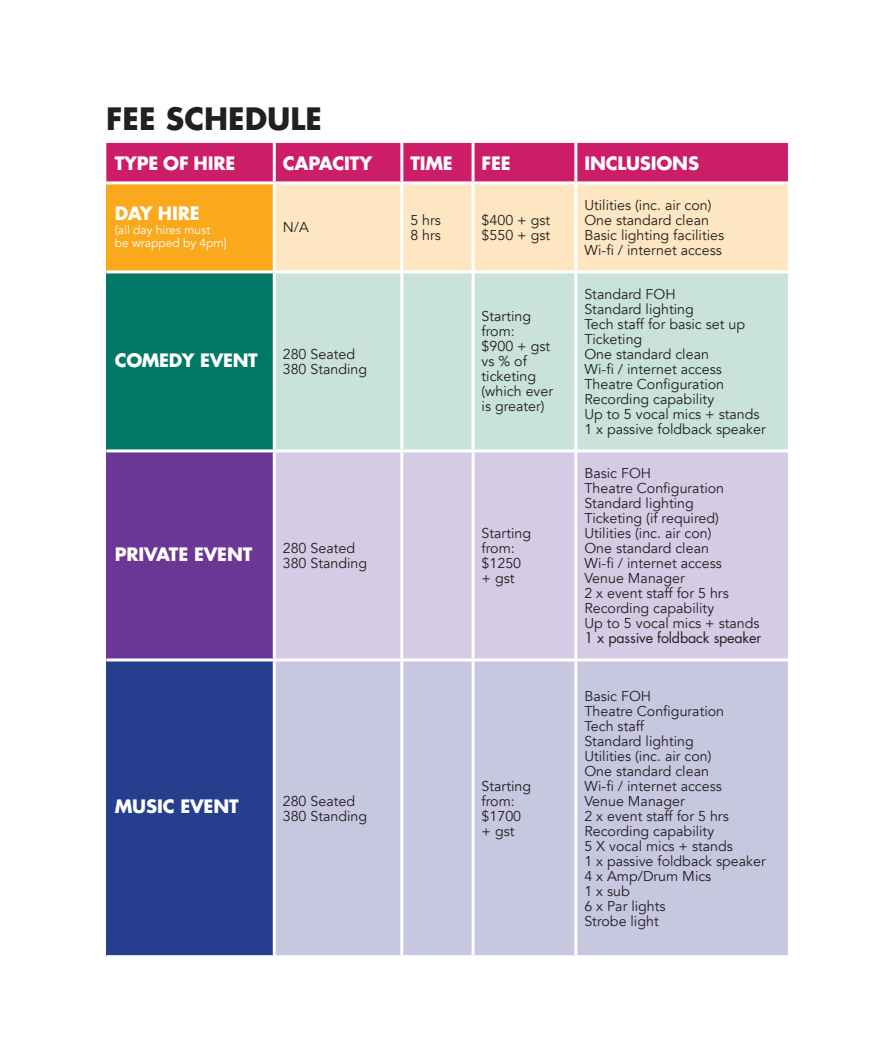
<style>
.page{position:relative;width:893px;height:1063px;background:#fff}
.page>*{position:absolute;margin:0;border:0;box-sizing:border-box;transform-origin:0 0}
.t1{font:700 30px "Futura";color:#231f20}
.t2{font:700 18px "Futura";letter-spacing:-.01em;color:#fff}
.t3{font:14.25px/15px "Avenir";color:#231f20}
.t4{font:14.25px "Futura";letter-spacing:-.01em;color:#231f20}
.t5{font:12px/13.5px "Avenir";color:#fff}
.s1{font-family:"Futura"}
</style>
<div class="page">
<div style="left:106px;top:143px;width:682px;height:38px;background:#cd1c68"></div>
<div style="left:106px;top:183px;width:168px;height:89px;background:#f9a91b"></div>
<div style="left:276px;top:184px;width:512px;height:86px;background:#fee6c2"></div>
<div style="left:106px;top:272px;width:168px;height:179px;background:#007866"></div>
<div style="left:276px;top:273px;width:512px;height:176px;background:#cae2dc"></div>
<div style="left:106px;top:451px;width:168px;height:209px;background:#6c3696"></div>
<div style="left:276px;top:452px;width:512px;height:206px;background:#d5cbe4"></div>
<div style="left:106px;top:660px;width:168px;height:297px;background:#253f8e"></div>
<div style="left:276px;top:661px;width:512px;height:294px;background:#c7c7e0"></div>
<hr style="left:273px;top:143px;width:3px;height:38px;background:#fff">
<hr style="left:400px;top:143px;width:3px;height:38px;background:#fff">
<hr style="left:472px;top:143px;width:3px;height:38px;background:#fff">
<hr style="left:574px;top:143px;width:3px;height:38px;background:#fff">
<hr style="left:106px;top:181px;width:168px;height:3px;background:#fff">
<hr style="left:106px;top:270px;width:168px;height:3px;background:#fff">
<hr style="left:106px;top:449px;width:168px;height:3px;background:#fff">
<hr style="left:106px;top:658px;width:168px;height:3px;background:#fff">
<hr style="left:106px;top:955px;width:168px;height:3px;background:#fff">
<hr style="left:273px;top:184px;width:3px;height:86px;background:#fff">
<hr style="left:400px;top:184px;width:3px;height:86px;background:#fff">
<hr style="left:472px;top:184px;width:3px;height:86px;background:#fff">
<hr style="left:574px;top:184px;width:3px;height:86px;background:#fff">
<hr style="left:273px;top:273px;width:3px;height:176px;background:#fff">
<hr style="left:400px;top:273px;width:3px;height:176px;background:#fff">
<hr style="left:472px;top:273px;width:3px;height:176px;background:#fff">
<hr style="left:574px;top:273px;width:3px;height:176px;background:#fff">
<hr style="left:273px;top:452px;width:3px;height:206px;background:#fff">
<hr style="left:400px;top:452px;width:3px;height:206px;background:#fff">
<hr style="left:472px;top:452px;width:3px;height:206px;background:#fff">
<hr style="left:574px;top:452px;width:3px;height:206px;background:#fff">
<hr style="left:273px;top:661px;width:3px;height:294px;background:#fff">
<hr style="left:400px;top:661px;width:3px;height:294px;background:#fff">
<hr style="left:472px;top:661px;width:3px;height:294px;background:#fff">
<hr style="left:574px;top:661px;width:3px;height:294px;background:#fff">
<p class="t1" style="left:106px;top:98px;width:217px">FEE SCHEDULE</p>
<p class="t2" style="left:115px;top:151px;width:122px">TYPE OF HIRE</p>
<p class="t2" style="left:283px;top:151px;width:91px">CAPACITY</p>
<p class="t2" style="left:410px;top:151px;width:44px">TIME</p>
<p class="t2" style="left:482px;top:151px;width:31px">FEE</p>
<p class="t2" style="left:584px;top:151px;width:116px">INCLUSIONS</p>
<p class="t2" style="left:115px;top:201px;width:86px">DAY HIRE</p>
<p class="t5" style="left:115px;top:223px;width:114px">(all day hires must be wrapped by 4pm<span class="s1">)</span></p>
<p class="t3" style="left:283px;top:220px;width:28px">N/A</p>
<p class="t3" style="left:584px;top:198px;width:129px">Utilities (inc. air con)</p>
<p class="t3" style="left:584px;top:213px;width:126px">One standard clean</p>
<p class="t3" style="left:584px;top:228px;width:141px">Basic lighting facilities</p>
<p class="t3" style="left:584px;top:243px;width:139px">Wi-fi / internet access</p>
<p class="t3" style="left:482px;top:213px;width:70px">$400 + gst</p>
<p class="t3" style="left:482px;top:228px;width:70px">$550 + gst</p>
<p class="t3" style="left:410px;top:213px;width:32px">5 hrs</p>
<p class="t3" style="left:410px;top:228px;width:32px">8 hrs</p>
<p class="t2" style="left:115px;top:347px;width:144px">COMEDY EVENT</p>
<p class="t3" style="left:283px;top:347px;width:74px">280 Seated</p>
<p class="t3" style="left:283px;top:362px;width:86px">380 Standing</p>
<p class="t2" style="left:115px;top:541px;width:139px">PRIVATE EVENT</p>
<p class="t3" style="left:283px;top:541px;width:74px">280 Seated</p>
<p class="t3" style="left:283px;top:556px;width:86px">380 Standing</p>
<p class="t2" style="left:115px;top:794px;width:125px">MUSIC EVENT</p>
<p class="t3" style="left:283px;top:794px;width:74px">280 Seated</p>
<p class="t3" style="left:283px;top:809px;width:86px">380 Standing</p>
<p class="t3" style="left:482px;top:309px;width:51px">Starting from:</p>
<p class="t3" style="left:482px;top:339px;width:73px">$900 + gst vs % of ticketing (which ever is greater)</p>
<p class="t3" style="left:482px;top:526px;width:51px">Starting from:</p>
<p class="t3" style="left:482px;top:556px;width:41px">$1250 + gst</p>
<p class="t3" style="left:482px;top:779px;width:51px">Starting from:</p>
<p class="t3" style="left:482px;top:809px;width:41px">$1700 + gst</p>
<p class="t3" style="left:584px;top:287px;width:93px">Standard FOH</p>
<p class="t3" style="left:584px;top:302px;width:111px">Standard lighting</p>
<p class="t3" style="left:584px;top:317px;width:162px">Tech staff for basic set up</p>
<p class="t3" style="left:584px;top:332px;width:59px">Ticketing</p>
<p class="t3" style="left:584px;top:347px;width:126px">One standard clean</p>
<p class="t3" style="left:584px;top:362px;width:139px">Wi-fi / internet access</p>
<p class="t3" style="left:584px;top:377px;width:141px">Theatre Configuration</p>
<p class="t3" style="left:584px;top:392px;width:131px">Recording capability</p>
<p class="t3" style="left:584px;top:407px;width:177px">Up to 5 vocal mics + stands</p>
<p class="t3" style="left:584px;top:422px;width:183px">1 x passive foldback speaker</p>
<p class="t3" style="left:584px;top:466px;width:68px">Basic FOH</p>
<p class="t3" style="left:584px;top:481px;width:141px">Theatre Configuration</p>
<p class="t3" style="left:584px;top:496px;width:111px">Standard lighting</p>
<p class="t3" style="left:584px;top:511px;width:136px">Ticketing (if required)</p>
<p class="t3" style="left:584px;top:526px;width:129px">Utilities (inc. air con)</p>
<p class="t3" style="left:584px;top:541px;width:126px">One standard clean</p>
<p class="t3" style="left:584px;top:556px;width:139px">Wi-fi / internet access</p>
<p class="t3" style="left:584px;top:571px;width:102px">Venue Manager</p>
<p class="t3" style="left:584px;top:586px;width:146px">2 x event staff for 5 hrs</p>
<p class="t3" style="left:584px;top:601px;width:131px">Recording capability</p>
<p class="t3" style="left:584px;top:616px;width:177px">Up to 5 vocal mics + stands</p>
<p class="t4" style="left:584px;top:628px;width:178px">1 x passive foldback speaker</p>
<p class="t3" style="left:584px;top:689px;width:68px">Basic FOH</p>
<p class="t3" style="left:584px;top:704px;width:141px">Theatre Configuration</p>
<p class="t3" style="left:584px;top:719px;width:61px">Tech staff</p>
<p class="t3" style="left:584px;top:734px;width:111px">Standard lighting</p>
<p class="t3" style="left:584px;top:749px;width:129px">Utilities (inc. air con)</p>
<p class="t3" style="left:584px;top:764px;width:126px">One standard clean</p>
<p class="t3" style="left:584px;top:779px;width:139px">Wi-fi / internet access</p>
<p class="t3" style="left:584px;top:794px;width:102px">Venue Manager</p>
<p class="t3" style="left:584px;top:809px;width:146px">2 x event staff for 5 hrs</p>
<p class="t3" style="left:584px;top:824px;width:131px">Recording capability</p>
<p class="t3" style="left:584px;top:839px;width:150px">5 X vocal mics + stands</p>
<p class="t3" style="left:584px;top:854px;width:183px">1 x passive foldback speaker</p>
<p class="t3" style="left:584px;top:869px;width:128px">4 x Amp/Drum Mics</p>
<p class="t3" style="left:584px;top:884px;width:47px">1 x sub</p>
<p class="t3" style="left:584px;top:899px;width:83px">6 x Par lights</p>
<p class="t3" style="left:584px;top:914px;width:76px">Strobe light</p>
</div>
